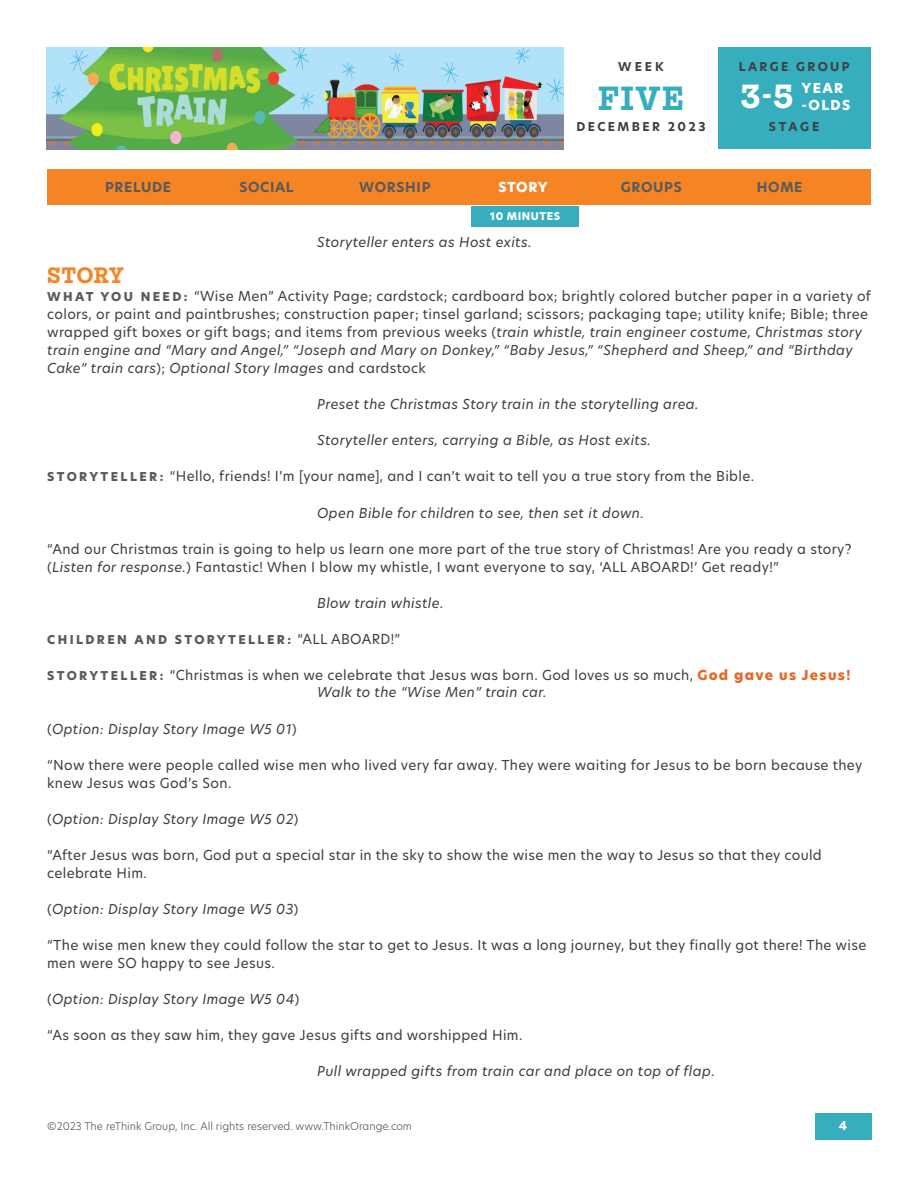
<style>
.page{position:relative;width:918px;height:1188px;background:#fff}
.page>*{position:absolute;margin:0;border:0;box-sizing:border-box;transform-origin:0 0}
.t1{font:700 36px "Mortise";color:#36aebd}
.t2{font:700 36px "Mortise";color:#fff}
.t3{font:700 24px "Mortise";letter-spacing:.015em;color:#f58425}
.t4{font:13.5px/18px "New Hero";letter-spacing:.025em;color:#3e3e3f}
.t5{font:italic 13.5px "New Hero";letter-spacing:.025em;color:#3e3e3f}
.t6{font:700 13.5px "New Hero";letter-spacing:.05em;color:#585a5c}
.t7{font:800 13.5px/16.2px "New Hero";letter-spacing:.1em;color:#fff}
.t8{font:800 12px "New Hero";letter-spacing:.2em;color:#585a5c}
.t9{font:700 12px "New Hero";letter-spacing:.2em;color:#3e3e3f}
.t10{font:800 12px "New Hero";color:#fff}
.t11{font:300 10.5px "New Hero";color:#585a5c}
.t12{font:800 10.5px "New Hero";letter-spacing:.05em;color:#fff}
.s1{font-weight:800;font-size:12px;color:#585a5c}
.s2{font-style:italic}
.s3{font-weight:400;font-size:13.5px;color:#3e3e3f}
.s4{font-weight:800;color:#e46828}
.s5{font-style:normal}
</style>
<div class="page">
<img style="left:47px;top:47px;width:517px;height:102px">
<div style="left:717px;top:47px;width:154px;height:102px;background:#36aebd"></div>
<div style="left:471px;top:206px;width:108px;height:20px;background:#36aebd"></div>
<div style="left:47px;top:170px;width:824px;height:36px;background:#f58425"></div>
<div style="left:815px;top:1113px;width:57px;height:27px;background:#36aebd"></div>
<p class="t9" style="left:618px;top:59px;width:47px">WEEK</p>
<h1 class="t1" style="left:598px;top:79px;width:88px">FIVE</h1>
<p class="t9" style="left:577px;top:119px;width:131px">DECEMBER 2023</p>
<p class="t9" style="left:739px;top:59px;width:112px">LARGE GROUP</p>
<h1 class="t2" style="left:740px;top:77px;width:55px">3-5</h1>
<p class="t7" style="left:802px;top:80px;width:50px">YEAR -OLDS</p>
<p class="t9" style="left:769px;top:119px;width:52px">STAGE</p>
<p class="t6" style="left:105px;top:177px;width:68px">PRELUDE</p>
<p class="t6" style="left:239px;top:177px;width:56px">SOCIAL</p>
<p class="t6" style="left:359px;top:177px;width:73px">WORSHIP</p>
<p class="t7" style="left:498px;top:179px;width:51px">STORY</p>
<p class="t6" style="left:621px;top:177px;width:62px">GROUPS</p>
<p class="t6" style="left:757px;top:177px;width:47px">HOME</p>
<p class="t12" style="left:490px;top:209px;width:72px">10 MINUTES</p>
<p class="t5" style="left:317px;top:233px;width:216px">Storyteller enters as Host exits.</p>
<h2 class="t3" style="left:47px;top:263px;width:78px">STORY</h2>
<p class="t4" style="left:47px;top:287px;width:825px"><span class="s1">W H AT YO U N E E D :</span> “Wise Men” Activity Page; cardstock; cardboard box; brightly colored butcher paper in a variety of colors, or paint and paintbrushes; construction paper; tinsel garland; scissors; packaging tape; utility knife; Bible; three wrapped gift boxes or gift bags; and items from previous weeks (<span class="s2">train whistle, train engineer costume, Christmas story train engine and “Mary and Angel,” “Joseph and Mary on Donkey,” “Baby Jesus,” “Shepherd and Sheep,” and “Birthday Cake” train cars</span>); <span class="s2">Optional Story Images</span> and cardstock</p>
<p class="t5" style="left:317px;top:395px;width:383px">Preset the Christmas Story train in the storytelling area.</p>
<p class="t5" style="left:317px;top:431px;width:335px">Storyteller enters, carrying a Bible, as Host exits.</p>
<p class="t4" style="left:47px;top:467px;width:708px"><span class="s1">S TO RY T E L L E R :</span> “Hello, friends! I’m [your name], and I can’t wait to tell you a true story from the Bible.</p>
<p class="t5" style="left:317px;top:503px;width:328px">Open Bible for children to see, then set it down.</p>
<p class="t4" style="left:47px;top:539px;width:806px">“And our Christmas train is going to help us learn one more part of the true story of Christmas! Are you ready a story? (<span class="s2">Listen for response.</span>) Fantastic! When I blow my whistle, I want everyone to say, ‘ALL ABOARD!’ Get ready!”</p>
<p class="t5" style="left:317px;top:593px;width:128px">Blow train whistle.</p>
<p class="t8" style="left:47px;top:631px;width:355px">CHILDREN AND STORYTELLER: <span class="s3">“ALL ABOARD!”</span></p>
<p class="t4" style="left:317px;top:665px;width:535px;text-indent:-270px"><span class="s1">S TO RY T E L L E R :</span> “Christmas is when we celebrate that Jesus was born. God loves us so much, <span class="s4">God gave us Jesus!<br></span><span class="s2">Walk to the “Wise Men” train car.</span></p>
<p class="t5" style="left:47px;top:719px;width:251px"><span class="s5">(</span>Option: Display Story Image W5 01<span class="s5">)</span></p>
<p class="t4" style="left:47px;top:755px;width:817px">“Now there were people called wise men who lived very far away. They were waiting for Jesus to be born because they knew Jesus was God’s Son.</p>
<p class="t5" style="left:47px;top:809px;width:253px"><span class="s5">(</span>Option: Display Story Image W5 02<span class="s5">)</span></p>
<p class="t4" style="left:47px;top:845px;width:776px">“After Jesus was born, God put a special star in the sky to show the wise men the way to Jesus so that they could celebrate Him.</p>
<p class="t5" style="left:47px;top:899px;width:253px"><span class="s5">(</span>Option: Display Story Image W5 03<span class="s5">)</span></p>
<p class="t4" style="left:47px;top:935px;width:821px">“The wise men knew they could follow the star to get to Jesus. It was a long journey, but they finally got there! The wise men were SO happy to see Jesus.</p>
<p class="t5" style="left:47px;top:989px;width:254px"><span class="s5">(</span>Option: Display Story Image W5 04<span class="s5">)</span></p>
<p class="t4" style="left:47px;top:1025px;width:477px">“As soon as they saw him, they gave Jesus gifts and worshipped Him.</p>
<p class="t5" style="left:317px;top:1061px;width:399px">Pull wrapped gifts from train car and place on top of flap<span class="s5">.</span></p>
<p class="t11" style="left:47px;top:1118px;width:366px">©2023 The reThink Group, Inc. All rights reserved. www.ThinkOrange.com</p>
<p class="t10" style="left:839px;top:1117px;width:10px">4</p>
</div>
